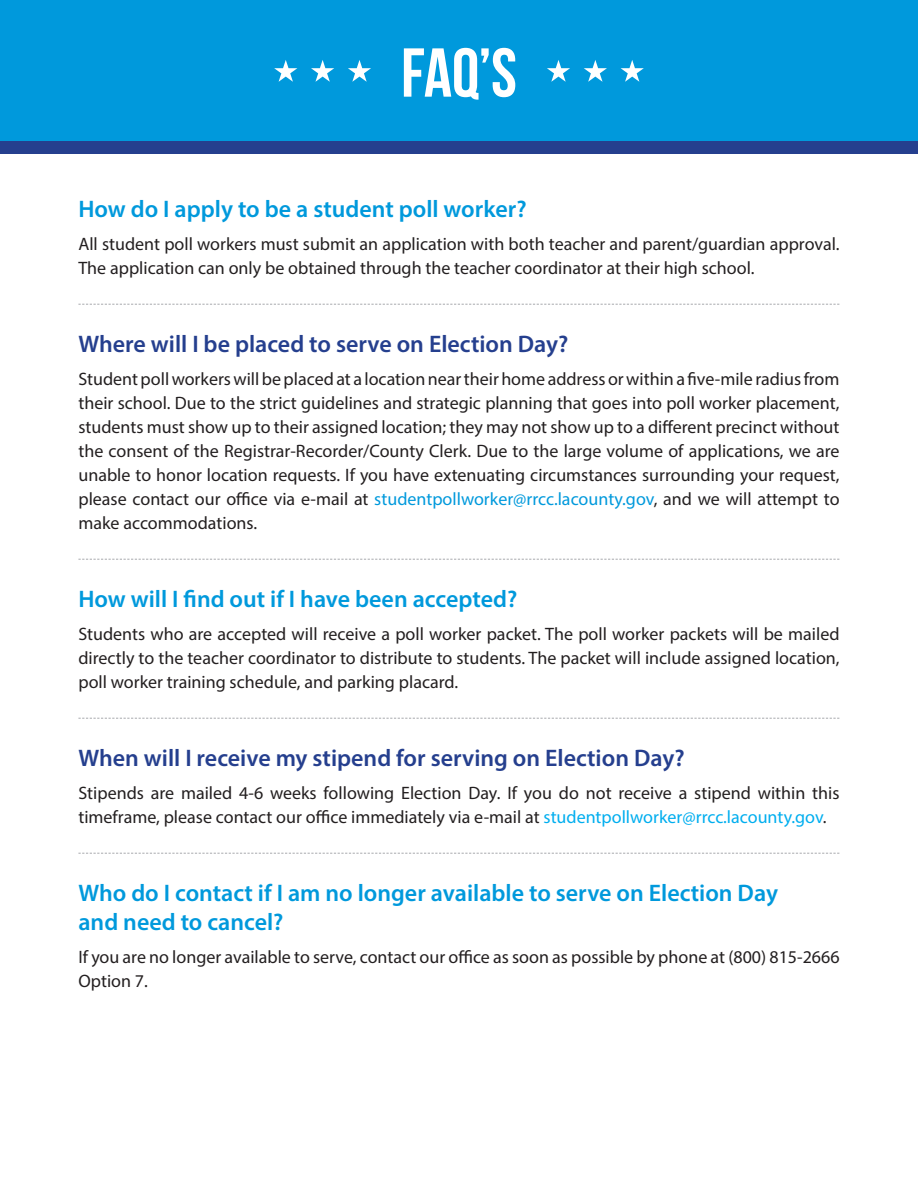
<style>
.page{position:relative;width:918px;height:1188px;background:#fff}
.page>*{position:absolute;margin:0;border:0;box-sizing:border-box;transform-origin:0 0}
.t1{font:69px "Bebas Neue";color:#fff}
.t2{font:600 24px/28.8px "Myriad Pro";color:#0099dc}
.t3{font:600 24px "Myriad Pro";color:#253f8e}
.t4{font:18px/24px "Myriad Pro";color:#231f20}
.s1{color:#0099dc}
.s2{color:#00aeef}
</style>
<div class="page">
<div style="left:0;top:0;width:918px;height:142px;background:#0099dc"></div>
<div style="left:0;top:142px;width:918px;height:12px;background:#253f8e"></div>
<svg style="left:78px;top:304px;width:762px;height:1px"></svg>
<svg style="left:78px;top:559px;width:762px;height:1px"></svg>
<svg style="left:78px;top:718px;width:762px;height:1px"></svg>
<svg style="left:78px;top:853px;width:762px;height:1px"></svg>
<svg style="left:348px;top:60px;width:23px;height:22px"></svg>
<svg style="left:311px;top:60px;width:23px;height:22px"></svg>
<svg style="left:274px;top:60px;width:23px;height:22px"></svg>
<svg style="left:621px;top:60px;width:23px;height:22px"></svg>
<svg style="left:584px;top:60px;width:23px;height:22px"></svg>
<svg style="left:547px;top:60px;width:23px;height:22px"></svg>
<p class="t1" style="left:401px;top:35px;width:117px">FAQ’S</p>
<p class="t2" style="left:78px;top:194px;width:450px">How do I apply to be a student poll worker?</p>
<p class="t4" style="left:78px;top:232px;width:763px">All student poll workers must submit an application with both teacher and parent/guardian approval.<br>The application can only be obtained through the teacher coordinator at their high school.</p>
<p class="t3" style="left:78px;top:329px;width:492px">Where will I be placed to serve on Election Day?</p>
<p class="t4" style="left:78px;top:367px;width:763px;text-align:justify">Student poll workers will be placed at a location near their home address or within a five-mile radius from their school. Due to the strict guidelines and strategic planning that goes into poll worker placement, students must show up to their assigned location; they may not show up to a different precinct without the consent of the Registrar-Recorder/County Clerk. Due to the large volume of applications, we are unable to honor location requests. If you have extenuating circumstances surrounding your request, please contact our office via e-mail at <span class="s1">studentpollworker@rrcc.lacounty.gov</span>, and we will attempt to make accommodations.</p>
<p class="t2" style="left:78px;top:584px;width:440px">How will I find out if I have been accepted?</p>
<p class="t4" style="left:78px;top:622px;width:763px;text-align:justify">Students who are accepted will receive a poll worker packet. The poll worker packets will be mailed directly to the teacher coordinator to distribute to students. The packet will include assigned location, poll worker training schedule, and parking placard.</p>
<p class="t3" style="left:78px;top:743px;width:608px">When will I receive my stipend for serving on Election Day?</p>
<p class="t4" style="left:78px;top:781px;width:763px">Stipends are mailed 4-6 weeks following Election Day. If you do not receive a stipend within this timeframe, please contact our office immediately via e-mail at <span class="s2">studentpollworker@rrcc.lacounty.gov</span>.</p>
<p class="t2" style="left:78px;top:878px;width:701px">Who do I contact if I am no longer available to serve on Election Day and need to cancel?</p>
<p class="t4" style="left:78px;top:945px;width:763px">If you are no longer available to serve, contact our office as soon as possible by phone at (800) 815-2666<br>Option 7.</p>
</div>
